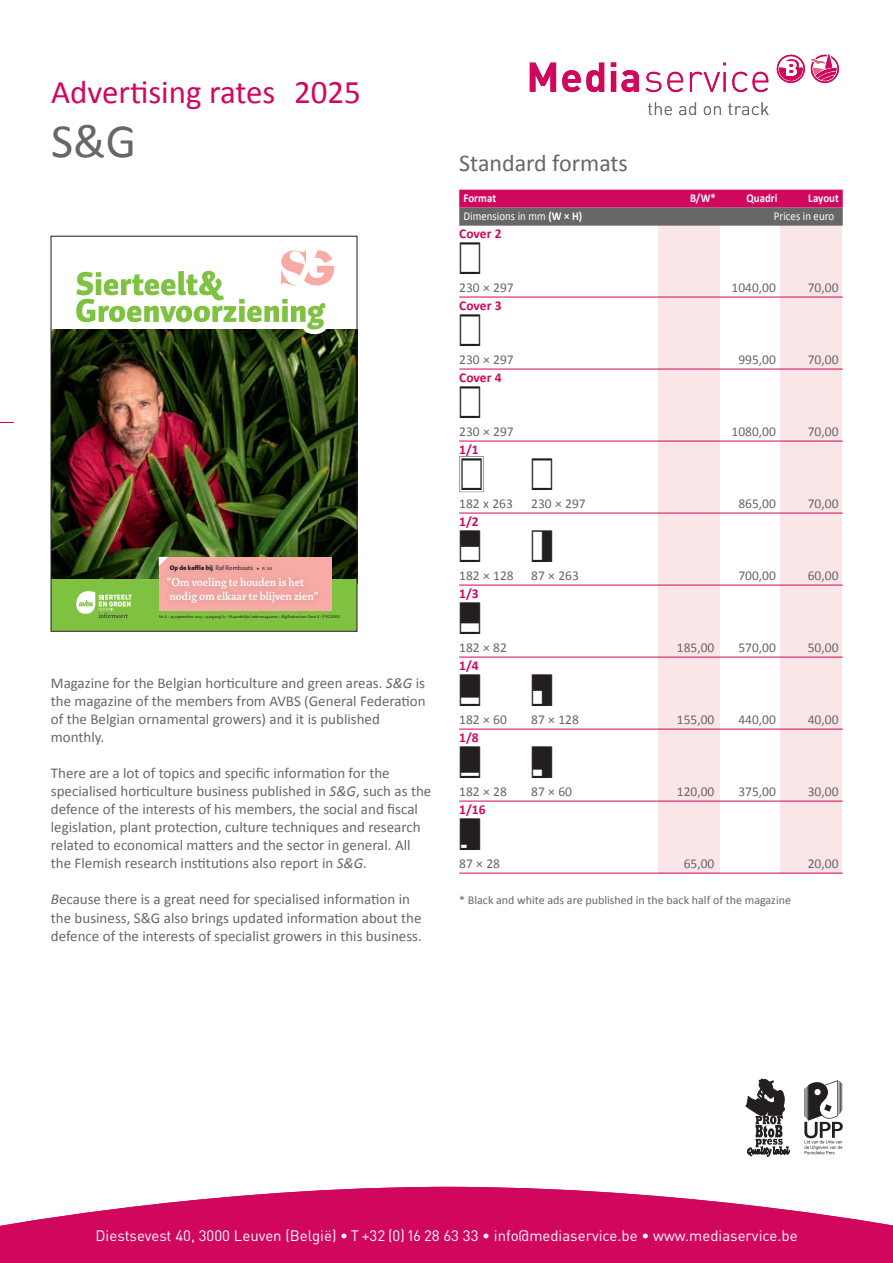
<style>
.page{position:relative;width:893px;height:1263px;background:#fff}
.page>*{position:absolute;margin:0;border:0;box-sizing:border-box;transform-origin:0 0}
.t1{font:48px "Calibri";color:#67676a}
.t2{font:45px "Media Service Formaten";color:#231f20;scale:.9 1}
.t3{font:33px "Calibri";color:#d1075e}
.t4{font:24px "Calibri";color:#67676a}
.t5{font:300 18px "DINOT";letter-spacing:.015em;color:#67676a}
.t6{font:15px/18px "Calibri";color:#67676a}
.t7{font:15px "DINOT";color:#fff}
.t8{font:13.5px "Calibri";color:#67676a}
.t9{font:700 13.5px "Calibri";color:#d1075e}
.t10{font:500 12.15px/13.6px "Marat";color:#fff}
.t11{font:12px "Calibri";color:#67676a}
.t12{font:12px "Calibri";letter-spacing:.005em;color:#fff;scale:.9 1}
.t13{font:700 12px "Calibri";letter-spacing:.005em;color:#fff;scale:.9 1}
.t14{font:900 6.6px "Auto Pro";color:#231f20}
.t15{font:4.2px "Auto Pro";letter-spacing:.005em;color:#231f20}
.s1{font-weight:400}
.s2{font-family:"Marat Regular Small Caps";font-weight:400;font-size:6.15px}
.s3{font-style:italic}
.s4{font-weight:700}
</style>
<div class="page">
<hr style="left:723px;top:72px;width:3px;height:20px;background:#d1075e">
<svg style="left:0;top:1187px;width:893px;height:76px;fill:#d1075e"></svg>
<svg style="left:0;top:422px;width:14px;height:1px"></svg>
<svg style="left:530px;top:63px;width:26px;height:29px"></svg>
<svg style="left:562px;top:63px;width:42px;height:29px"></svg>
<svg style="left:611px;top:62px;width:28px;height:30px"></svg>
<svg style="left:646px;top:72px;width:15px;height:20px"></svg>
<svg style="left:667px;top:72px;width:16px;height:20px"></svg>
<svg style="left:690px;top:72px;width:30px;height:20px"></svg>
<svg style="left:732px;top:72px;width:36px;height:20px"></svg>
<svg style="left:648px;top:102px;width:24px;height:13px"></svg>
<svg style="left:679px;top:102px;width:17px;height:13px"></svg>
<svg style="left:704px;top:106px;width:17px;height:9px"></svg>
<svg style="left:728px;top:102px;width:41px;height:13px"></svg>
<svg style="left:777px;top:54px;width:62px;height:29px"></svg>
<div style="left:659px;top:208px;width:61px;height:666px;background:#fae5e7"></div>
<div style="left:781px;top:208px;width:61px;height:666px;background:#fae5e7"></div>
<div style="left:459px;top:190px;width:384px;height:18px;background:#d1075e"></div>
<div style="left:459px;top:208px;width:384px;height:18px;background:#67676a"></div>
<hr style="left:459px;top:297px;width:384px;height:1px;background:#d1075e">
<hr style="left:459px;top:369px;width:384px;height:1px;background:#d1075e">
<hr style="left:459px;top:441px;width:384px;height:1px;background:#d1075e">
<hr style="left:459px;top:513px;width:384px;height:1px;background:#d1075e">
<hr style="left:459px;top:585px;width:384px;height:1px;background:#d1075e">
<hr style="left:459px;top:657px;width:384px;height:1px;background:#d1075e">
<hr style="left:459px;top:729px;width:384px;height:1px;background:#d1075e">
<hr style="left:459px;top:801px;width:384px;height:1px;background:#d1075e">
<hr style="left:459px;top:873px;width:384px;height:1px;background:#d1075e">
<svg style="left:804px;top:1080px;width:39px;height:74px"></svg>
<svg style="left:746px;top:1079px;width:44px;height:77px"></svg>
<img style="left:53px;top:329px;width:302px;height:250px">
<div style="left:51px;top:579px;width:306px;height:52px;background:#7fc241"></div>
<img style="left:69px;top:329px;width:264px;height:290px">
<svg style="left:74px;top:250px;width:260px;height:82px"></svg>
<div style="left:160px;top:558px;width:165px;height:52px;background:#f2a6a1"></div>
<div style="left:51px;top:236px;width:306px;height:395px;border:1px solid #231f20"></div>
<h3 class="t3" style="left:51px;top:70px;width:226px">Advertising rates</h3>
<h1 class="t1" style="left:51px;top:108px;width:87px">S&amp;G</h1>
<h3 class="t3" style="left:294px;top:70px;width:68px">2025</h3>
<p class="t14" style="left:170px;top:563px;width:104px">Op de koffie bij <span class="s1">Raf Rombouts</span> <span class="s2">-&gt; p. 10</span></p>
<p class="t10" style="left:167px;top:576px;width:153px">“Om voeling te houden is het nodig om elkaar te blijven zien”</p>
<p class="t15" style="left:159px;top:613px;width:182px">Nr. 8 • 29 september 2023 • jaargang 67 • Maandelijks ledenmagazine • Afgiftekantoor Gent X • P 912063</p>
<p class="t6" style="left:51px;top:674px;width:376px">Magazine for the Belgian horticulture and green areas. <span class="s3">S&amp;G</span> is the magazine of the members from AVBS (General Federation of the Belgian ornamental growers) and it is published monthly.</p>
<p class="t6" style="left:51px;top:764px;width:382px">There are a lot of topics and specific information for the specialised horticulture business published in <span class="s3">S&amp;G</span>, such as the defence of the interests of his members, the social and fiscal legislation, plant protection, culture techniques and research related to economical matters and the sector in general. All the Flemish research institutions also report in <span class="s3">S&amp;G</span>.</p>
<p class="t6" style="left:51px;top:890px;width:373px"><span class="s3">B</span>ecause there is a great need for specialised information in the business, S&amp;G also brings updated information about the defence of the interests of specialist growers in this business.</p>
<p class="t5" style="left:620px;top:98px;width:151px">gericht adverteren</p>
<p class="t5" style="left:647px;top:98px;width:123px">the ad on rack</p>
<h3 class="t4" style="left:459px;top:146px;width:170px">Standard formats</h3>
<p class="t13" style="left:463px;top:190px;width:38px">Format</p>
<p class="t13" style="left:690px;top:190px;width:30px">B/W*</p>
<p class="t13" style="left:746px;top:190px;width:36px">Quadri</p>
<p class="t13" style="left:808px;top:190px;width:35px">Layout</p>
<p class="t12" style="left:463px;top:208px;width:133px">Dimensions in mm <span class="s4">(W × H)</span></p>
<p class="t12" style="left:774px;top:208px;width:69px">Prices in euro</p>
<p class="t9" style="left:459px;top:224px;width:44px">Cover 2</p>
<h2 class="t2" style="left:459px;top:233px;width:26px">A</h2>
<p class="t8" style="left:459px;top:279px;width:56px">230 × 297</p>
<p class="t9" style="left:459px;top:296px;width:44px">Cover 3</p>
<h2 class="t2" style="left:459px;top:305px;width:26px">A</h2>
<p class="t8" style="left:459px;top:351px;width:56px">230 × 297</p>
<p class="t9" style="left:459px;top:368px;width:44px">Cover 4</p>
<h2 class="t2" style="left:459px;top:377px;width:26px">A</h2>
<p class="t8" style="left:459px;top:423px;width:56px">230 × 297</p>
<p class="t9" style="left:459px;top:440px;width:21px">1/1</p>
<h2 class="t2" style="left:459px;top:449px;width:106px">a A</h2>
<p class="t8" style="left:459px;top:495px;width:55px">182 x 263</p>
<p class="t8" style="left:531px;top:495px;width:56px">230 × 297</p>
<p class="t9" style="left:459px;top:512px;width:21px">1/2</p>
<h2 class="t2" style="left:459px;top:521px;width:106px">B C</h2>
<p class="t8" style="left:459px;top:567px;width:56px">182 × 128</p>
<p class="t8" style="left:531px;top:567px;width:49px">87 × 263</p>
<p class="t9" style="left:459px;top:584px;width:21px">1/3</p>
<h2 class="t2" style="left:459px;top:593px;width:26px">D</h2>
<p class="t8" style="left:459px;top:639px;width:49px">182 × 82</p>
<p class="t9" style="left:459px;top:656px;width:21px">1/4</p>
<h2 class="t2" style="left:459px;top:665px;width:106px">E F</h2>
<p class="t8" style="left:459px;top:711px;width:49px">182 × 60</p>
<p class="t8" style="left:531px;top:711px;width:49px">87 × 128</p>
<p class="t9" style="left:459px;top:728px;width:21px">1/8</p>
<h2 class="t2" style="left:459px;top:737px;width:106px">G H</h2>
<p class="t8" style="left:459px;top:783px;width:49px">182 × 28</p>
<p class="t8" style="left:531px;top:783px;width:42px">87 × 60</p>
<p class="t9" style="left:459px;top:800px;width:28px">1/16</p>
<h2 class="t2" style="left:459px;top:809px;width:26px">S</h2>
<p class="t8" style="left:459px;top:855px;width:42px">87 × 28</p>
<p class="t11" style="left:459px;top:892px;width:333px">* Black and white ads are published in the back half of the magazine</p>
<p class="t8" style="left:732px;top:279px;width:46px">1040,00</p>
<p class="t8" style="left:808px;top:279px;width:32px">70,00</p>
<p class="t8" style="left:738px;top:351px;width:39px">995,00</p>
<p class="t8" style="left:808px;top:351px;width:32px">70,00</p>
<p class="t8" style="left:732px;top:423px;width:46px">1080,00</p>
<p class="t8" style="left:808px;top:423px;width:32px">70,00</p>
<p class="t8" style="left:738px;top:495px;width:39px">865,00</p>
<p class="t8" style="left:808px;top:495px;width:32px">70,00</p>
<p class="t8" style="left:738px;top:567px;width:39px">700,00</p>
<p class="t8" style="left:808px;top:567px;width:32px">60,00</p>
<p class="t8" style="left:677px;top:639px;width:39px">185,00</p>
<p class="t8" style="left:738px;top:639px;width:39px">570,00</p>
<p class="t8" style="left:808px;top:639px;width:32px">50,00</p>
<p class="t8" style="left:677px;top:711px;width:39px">155,00</p>
<p class="t8" style="left:738px;top:711px;width:39px">440,00</p>
<p class="t8" style="left:808px;top:711px;width:32px">40,00</p>
<p class="t8" style="left:677px;top:782px;width:39px">120,00</p>
<p class="t8" style="left:738px;top:782px;width:39px">375,00</p>
<p class="t8" style="left:808px;top:782px;width:32px">30,00</p>
<p class="t8" style="left:684px;top:854px;width:32px">65,00</p>
<p class="t8" style="left:808px;top:854px;width:32px">20,00</p>
<p class="t7" style="left:96px;top:1226px;width:704px">Diestsevest 40, 3000 Leuven (België) • T +32 (0)16 28 63 33 • info@mediaservice.be • www.mediaservice.be</p>
</div>
